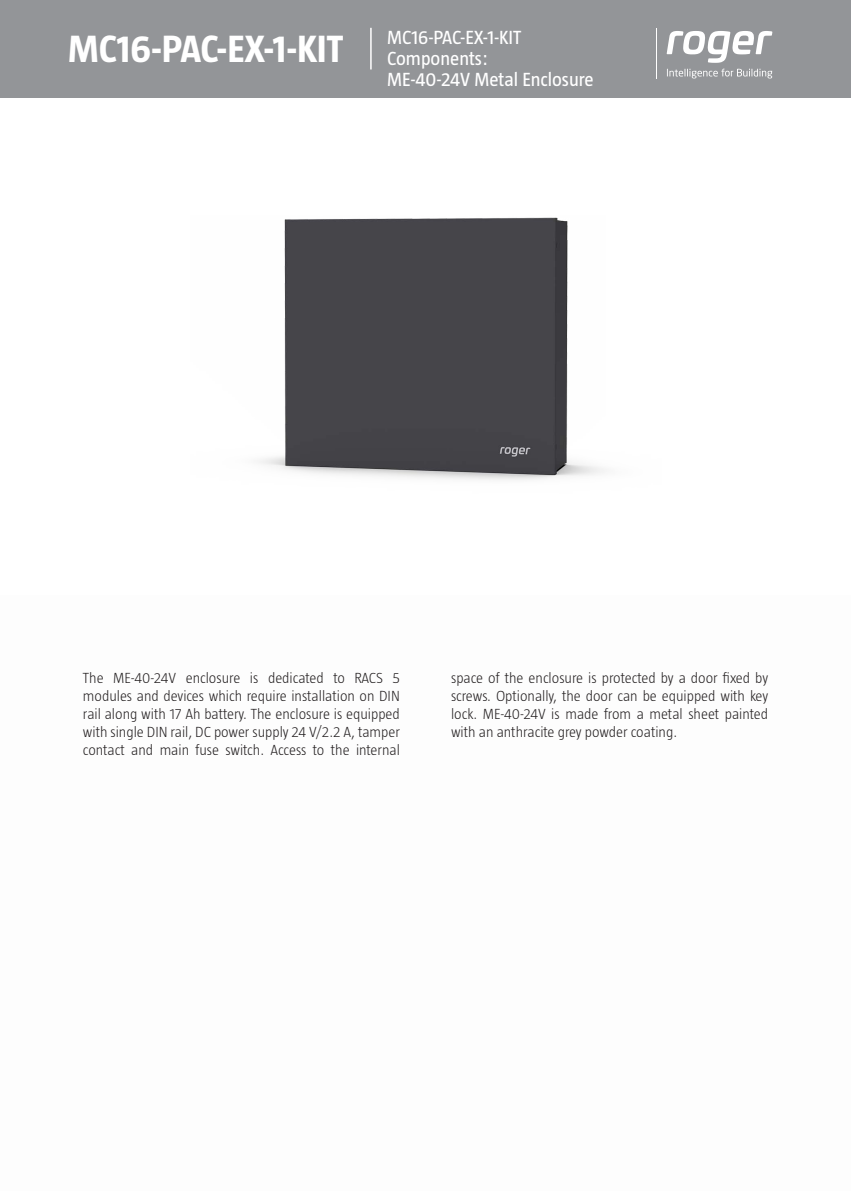
<style>
.page{position:relative;width:851px;height:1191px;background:#fff}
.page>*{position:absolute;margin:0;border:0;box-sizing:border-box;transform-origin:0 0}
.t1{font:700 39px "Taz";color:#fff}
.t2{font:19.5px/21px "Taz";color:#fff}
.t3{font:300 15px/18px "Taz";color:#231f20;text-align:justify}
</style>
<div class="page">
<div style="left:0;top:0;width:850px;height:98px;background:#939598"></div>
<hr style="left:655px;top:28px;width:1px;height:51px;background:#fff">
<svg style="left:667px;top:69px;width:105px;height:9px"></svg>
<svg style="left:666px;top:31px;width:106px;height:32px"></svg>
<img style="left:259px;top:217px;width:346px;height:263px">
<hr style="left:370px;top:28px;width:1px;height:41px;background:#fff">
<h1 class="t1" style="left:68px;top:27px;width:276px">MC16-PAC-EX-1-KIT</h1>
<h2 class="t2" style="left:387px;top:26px;width:208px">MC16-PAC-EX-1-KIT<br>Components:<br>ME-40-24V Metal Enclosure</h2>
<p class="t3" style="left:83px;top:668px;width:318px">The ME-40-24V enclosure is dedicated to RACS 5 modules and devices which require installation on DIN rail along with 17 Ah battery. The enclosure is equipped with single DIN rail, DC power supply 24 V/2.2 A, tamper contact and main fuse switch. Access to the internal</p>
<p class="t3" style="left:451px;top:668px;width:318px">space of the enclosure is protected by a door fixed by screws. Optionally, the door can be equipped with key lock. ME-40-24V is made from a metal sheet painted with an anthracite grey powder coating.</p>
</div>
